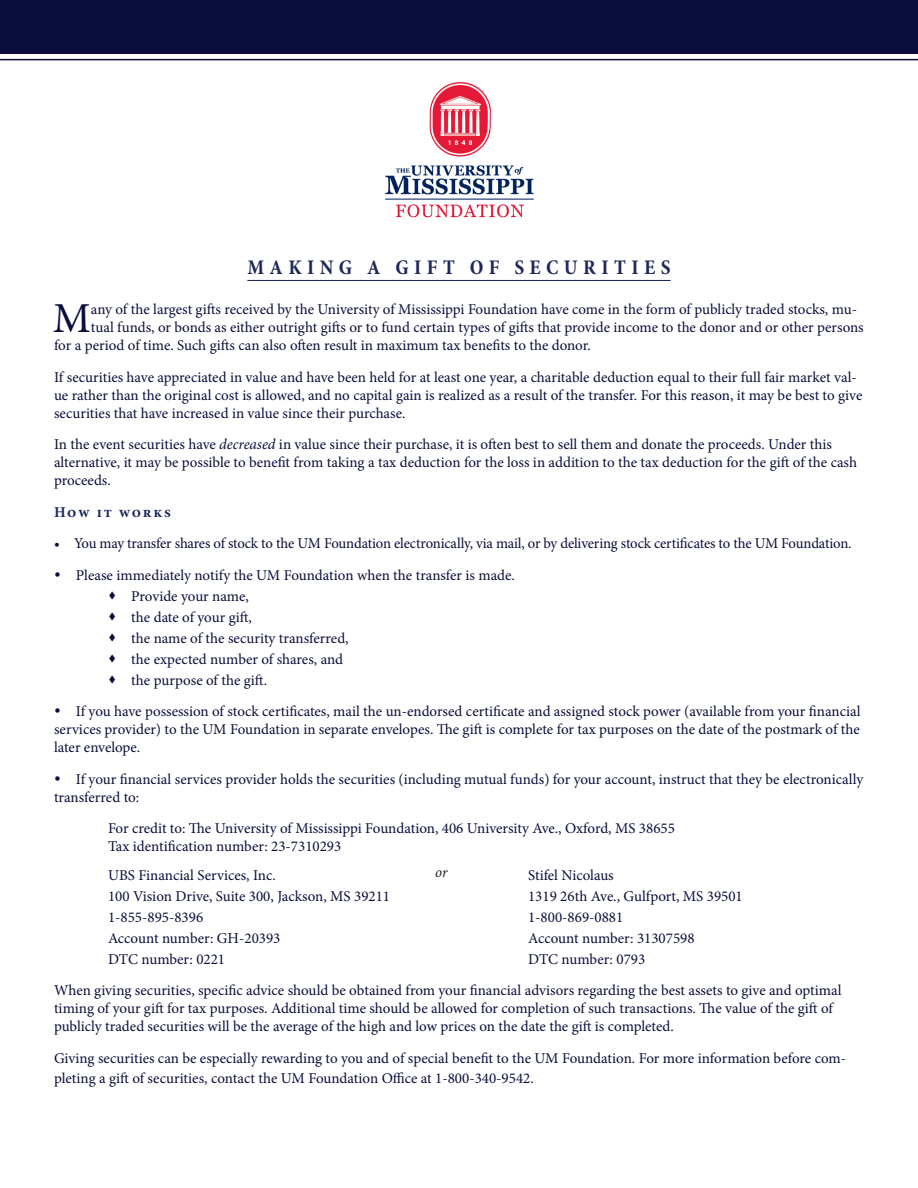
<style>
.page{position:relative;width:918px;height:1188px;background:#fff}
.page>*{position:absolute;margin:0;border:0;box-sizing:border-box;transform-origin:0 0}
.t1{font:42.75px "Minion Pro";color:#0b0e3c}
.t2{font:700 condensed 21px "Minion Pro";letter-spacing:.26em;color:#1d295a}
.t3{font:15px/18px "Minion Pro";color:#0b0e3c}
.t4{font:700 15px "Minion Pro";letter-spacing:.105em;color:#1d295a}
.t5{font:italic 15px "Minion Pro";color:#231f20}
.s1{font-style:italic}
</style>
<div class="page">
<img style="left:336px;top:58px;width:246px;height:160px">
<div style="left:0;top:0;width:918px;height:54px;background:#0b0e3c"></div>
<hr style="left:0;top:59px;width:918px;height:1px;background:#0b0e3c">
<hr style="left:247px;top:280px;width:424px;height:1px;background:#1d295a">
<p class="t2" style="left:247px;top:253px;width:425px">MAKING A GIFT OF SECURITIES</p>
<p class="t1" style="left:53px;top:290px;width:40px">M</p>
<p class="t3" style="left:91px;top:300px;width:768px">any of the largest gifts received by the University of Mississippi Foundation have come in the form of publicly traded stocks, mu-</p>
<p class="t3" style="left:91px;top:318px;width:774px">tual funds, or bonds as either outright gifts or to fund certain types of gifts that provide income to the donor and or other persons</p>
<p class="t3" style="left:54px;top:336px;width:538px">for a period of time. Such gifts can also often result in maximum tax benefits to the donor.</p>
<p class="t3" style="left:54px;top:368px;width:810px">If securities have appreciated in value and have been held for at least one year, a charitable deduction equal to their full fair market val&shy;ue rather than the original cost is allowed, and no capital gain is realized as a result of the transfer. For this reason, it may be best to give securities that have increased in value since their purchase.</p>
<p class="t3" style="left:54px;top:435px;width:805px">In the event securities have <span class="s1">decreased</span> in value since their purchase, it is often best to sell them and donate the proceeds. Under this alternative, it may be possible to benefit from taking a tax deduction for the loss in addition to the tax deduction for the gift of the cash proceeds.</p>
<p class="t4" style="left:54px;top:501px;width:118px">How it works</p>
<p class="t3" style="left:54px;top:534px;width:799px">• You may transfer shares of stock to the UM Foundation electronically, via mail, or by delivering stock certificates to the UM Foundation.</p>
<p class="t3" style="left:76px;top:566px;width:441px">Please immediately notify the UM Foundation when the transfer is made.</p>
<p class="t3" style="left:131px;top:587px;width:119px">Provide your name,</p>
<p class="t3" style="left:131px;top:608px;width:122px">the date of your gift,</p>
<p class="t3" style="left:131px;top:629px;width:219px">the name of the security transferred,</p>
<p class="t3" style="left:131px;top:650px;width:213px">the expected number of shares, and</p>
<p class="t3" style="left:131px;top:671px;width:137px">the purpose of the gift.</p>
<p class="t3" style="left:54px;top:702px;width:808px;text-align:justify;text-indent:22px">If you have possession of stock certificates, mail the un-endorsed certificate and assigned stock power (available from your financial services provider) to the UM Foundation in separate envelopes. The gift is complete for tax purposes on the date of the postmark of the later envelope.</p>
<p class="t3" style="left:54px;top:770px;width:811px;text-indent:22px">If your financial services provider holds the securities (including mutual funds) for your account, instruct that they be electronically transferred to:</p>
<p class="t3" style="left:108px;top:819px;width:568px">For credit to: The University of Mississippi Foundation, 406 University Ave., Oxford, MS 38655</p>
<p class="t3" style="left:108px;top:837px;width:235px">Tax identification number: 23-7310293</p>
<p class="t3" style="left:108px;top:866px;width:169px">UBS Financial Services, Inc.</p>
<p class="t3" style="left:108px;top:887px;width:284px">100 Vision Drive, Suite 300, Jackson, MS 39211</p>
<p class="t3" style="left:108px;top:908px;width:97px">1-855-895-8396</p>
<p class="t3" style="left:108px;top:929px;width:174px">Account number: GH-20393</p>
<p class="t3" style="left:108px;top:950px;width:119px">DTC number: 0221</p>
<p class="t3" style="left:54px;top:982px;width:789px">When giving securities, specific advice should be obtained from your financial advisors regarding the best assets to give and optimal timing of your gift for tax purposes. Additional time should be allowed for completion of such transactions. The value of the gift of publicly traded securities will be the average of the high and low prices on the date the gift is completed.</p>
<p class="t3" style="left:54px;top:1048px;width:794px;line-height:19.8px">Giving securities can be especially rewarding to you and of special benefit to the UM Foundation. For more information before com&shy;pleting a gift of securities, contact the UM Foundation Office at 1-800-340-9542.</p>
<p class="t3" style="left:528px;top:866px;width:87px">Stifel Nicolaus</p>
<p class="t3" style="left:528px;top:887px;width:216px">1319 26th Ave., Gulfport, MS 39501</p>
<p class="t3" style="left:528px;top:908px;width:97px">1-800-869-0881</p>
<p class="t3" style="left:528px;top:929px;width:168px">Account number: 31307598</p>
<p class="t3" style="left:528px;top:950px;width:119px">DTC number: 0793</p>
<p class="t5" style="left:435px;top:862px;width:14px">or</p>
</div>
